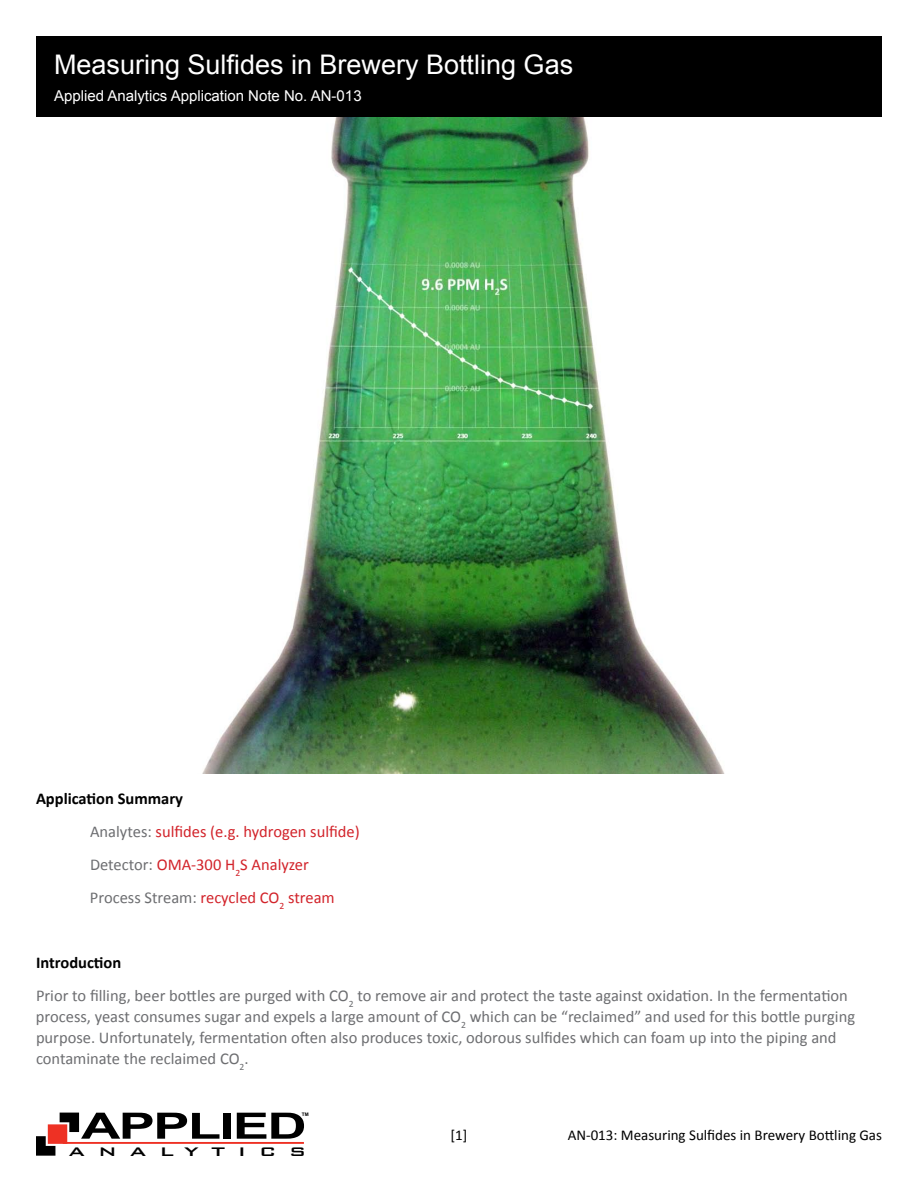
<style>
.page{position:relative;width:918px;height:1188px;background:#fff}
.page>*{position:absolute;margin:0;border:0;box-sizing:border-box;transform-origin:0 0}
.t1{font:700 36.3px "Arial";letter-spacing:-.03em;color:#000;scale:1.5 1}
.t2{font:27px "Arial";color:#fff}
.t3{font:500 16.65px "Bank Gothic BT";letter-spacing:.59em;color:#000;scale:1.31 1}
.t4{font:16.5px/21px "Calibri";color:#6d6e71}
.t5{font:16.5px/33px "Calibri";color:#d2232a}
.t6{font:15px "Calibri";color:#000}
.t7{font:15px "Arial";color:#fff}
.t8{font:700 4.8px "Arial";color:#000}
.s1{font-weight:700;color:#000}
.s2{color:#6d6e71}
</style>
<div class="page">
<hr style="left:63px;top:1142px;width:241px;height:2px;background:#ee3124">
<svg style="left:36px;top:1113px;width:43px;height:43px"></svg>
<img style="left:202px;top:117px;width:522px;height:656px">
<div style="left:36px;top:36px;width:846px;height:81px;background:#000"></div>
<h2 class="t2" style="left:54px;top:46px;width:521px">Measuring Sulfides in Brewery Bottling Gas</h2>
<p class="t7" style="left:54px;top:86px;width:309px">Applied Analytics Application Note No. AN-013</p>
<p class="t5" style="left:90px;top:782px;width:271px;text-indent:-54px"><span class="s1">Application Summary<br></span><span class="s2">Analytes:</span> sulfides (e.g. hydrogen sulfide)<br><span class="s2">Detector:</span> OMA-300 H<sub>2</sub>S Analyzer <span class="s2">Process Stream:</span> recycled CO<sub>2</sub> stream</p>
<p class="t4" style="left:36px;top:946px;width:813px;line-height:33px"><span class="s1">Introduction<br></span>Prior to filling, beer bottles are purged with CO<sub>2</sub> to remove air and protect the taste against oxidation. In the fermentation</p>
<p class="t4" style="left:36px;top:1006px;width:821px">process, yeast consumes sugar and expels a large amount of CO<sub>2</sub> which can be “reclaimed” and used for this bottle purging purpose. Unfortunately, fermentation often also produces toxic, odorous sulfides which can foam up into the piping and contaminate the reclaimed CO<sub>2</sub>.</p>
<p class="t8" style="left:302px;top:1111px;width:8px">TM</p>
<h1 class="t1" style="left:81px;top:1102px;width:152px">APPLIED</h1>
<p class="t3" style="left:69px;top:1142px;width:183px">ANALYTICS</p>
<p class="t6" style="left:451px;top:1125px;width:18px">[1]</p>
<p class="t6" style="left:568px;top:1125px;width:316px">AN-013: Measuring Sulfides in Brewery Bottling Gas</p>
</div>
